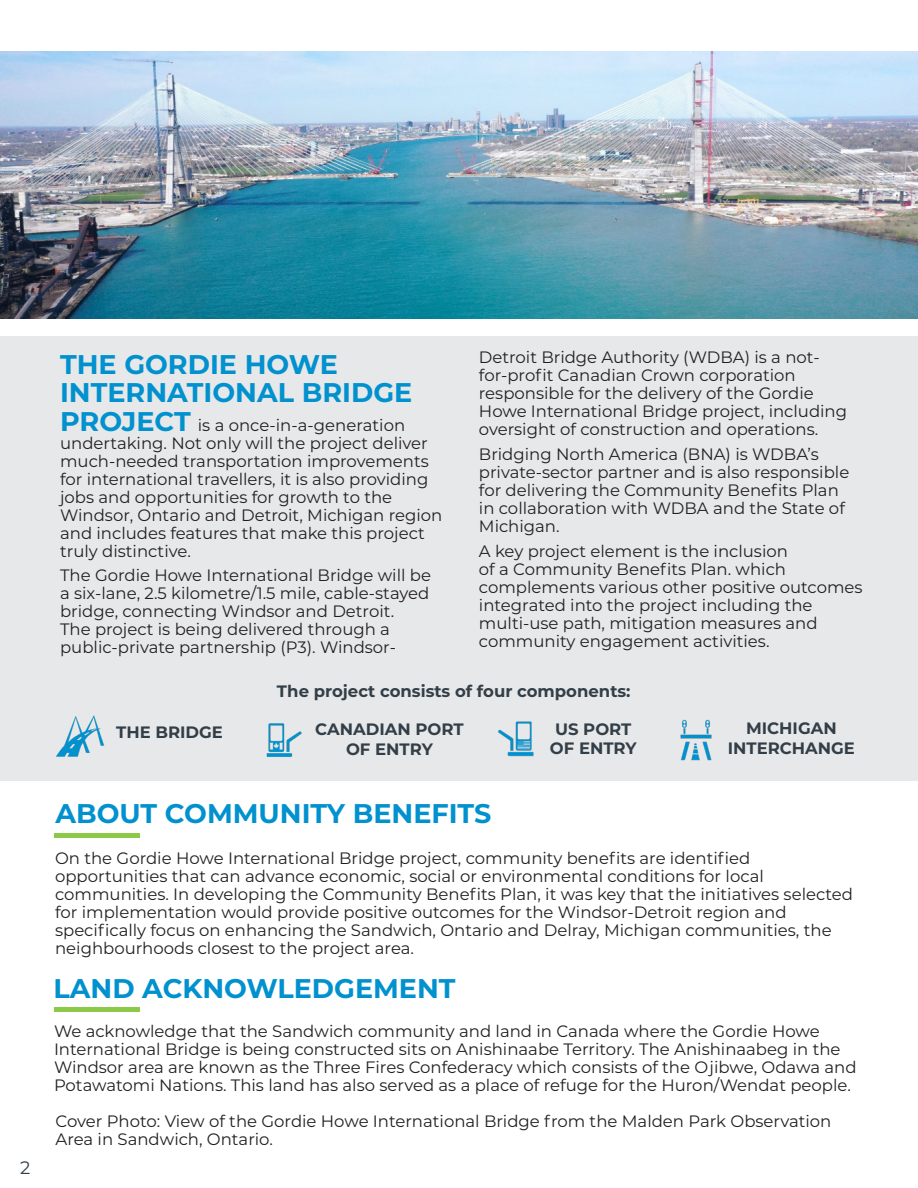
<style>
.page{position:relative;width:918px;height:1188px;background:#fff}
.page>*{position:absolute;margin:0;border:0;box-sizing:border-box;transform-origin:0 0}
.Normal_Paragraph{font:700 27px/28.5px "Montserrat";color:#0091ce}
.t1{font:18px "Montserrat";color:#333f48}
.Normal_Paragraph-2{font:16.5px/18px "Montserrat";color:#231f20}
.Text_Bold_2{font:700 16.5px/19.8px "Montserrat";color:#333f48;text-align:center}
.s1{font-weight:700;font-size:27px;color:#0091ce}
</style>
<div class="page">
<div style="left:0;top:337px;width:918px;height:444px;background:#e7e8e9"></div>
<hr style="left:54px;top:833px;width:86px;height:4px;background:#8cc947">
<img style="left:0;top:52px;width:918px;height:266px">
<div style="left:54px;top:1007px;width:85px;height:5px;background:#8cc947"></div>
<img style="left:56px;top:715px;width:49px;height:42px">
<img style="left:266px;top:723px;width:36px;height:34px">
<img style="left:680px;top:719px;width:32px;height:42px">
<img style="left:498px;top:721px;width:36px;height:36px">
<p class="t1" style="left:20px;top:1155px;width:12px">2</p>
<p class="Normal_Paragraph" style="left:60px;top:348px;width:354px">THE GORDIE HOWE<br>INTERNATIONAL BRIDGE</p>
<p class="Normal_Paragraph-2" style="left:60px;top:415px;width:384px"><span class="s1">PROJECT</span> is a once-in-a-generation undertaking. Not only will the project deliver much-needed transportation improvements for international travellers, it is also providing jobs and opportunities for growth to the Windsor, Ontario and Detroit, Michigan region and includes features that make this project truly distinctive.</p>
<p class="Normal_Paragraph-2" style="left:60px;top:566px;width:372px;text-align:justify">The Gordie Howe International Bridge will be a six-lane, 2.5 kilometre/1.5 mile, cable-stayed bridge, connecting Windsor and Detroit.</p>
<p class="Normal_Paragraph-2" style="left:60px;top:620px;width:337px">The project is being delivered through a public-private partnership (P3). Windsor-</p>
<p class="Normal_Paragraph-2" style="left:479px;top:348px;width:370px">Detroit Bridge Authority (WDBA) is a not&shy;for-profit Canadian Crown corporation responsible for the delivery of the Gordie Howe International Bridge project, including oversight of construction and operations.</p>
<p class="Normal_Paragraph-2" style="left:479px;top:445px;width:372px">Bridging North America (BNA) is WDBA’s private-sector partner and is also responsible for delivering the Community Benefits Plan in collaboration with WDBA and the State of Michigan.</p>
<p class="Normal_Paragraph-2" style="left:479px;top:542px;width:385px">A key project element is the inclusion<br>of a Community Benefits Plan. which complements various other positive outcomes integrated into the project including the multi-use path, mitigation measures and community engagement activities.</p>
<p class="Text_Bold_2" style="left:116px;top:721px;width:108px">THE BRIDGE</p>
<p class="Text_Bold_2" style="left:277px;top:680px;width:355px">The project consists of four components:</p>
<p class="Text_Bold_2" style="left:315px;top:719px;width:150px">CANADIAN PORT</p>
<p class="Text_Bold_2" style="left:346px;top:738px;width:88px">OF ENTRY</p>
<p class="Text_Bold_2" style="left:555px;top:718px;width:78px">US PORT</p>
<p class="Text_Bold_2" style="left:550px;top:738px;width:88px">OF ENTRY</p>
<p class="Text_Bold_2" style="left:728px;top:717px;width:129px">MICHIGAN<br>INTERCHANGE</p>
<p class="Normal_Paragraph" style="left:55px;top:798px;width:437px">ABOUT COMMUNITY BENEFITS</p>
<p class="Normal_Paragraph-2" style="left:55px;top:848px;width:799px">On the Gordie Howe International Bridge project, community benefits are identified opportunities that can advance economic, social or environmental conditions for local communities. In developing the Community Benefits Plan, it was key that the initiatives selected for implementation would provide positive outcomes for the Windsor-Detroit region and specifically focus on enhancing the Sandwich, Ontario and Delray, Michigan communities, the neighbourhoods closest to the project area.</p>
<p class="Normal_Paragraph" style="left:53px;top:972px;width:404px">LAND ACKNOWLEDGEMENT</p>
<p class="Normal_Paragraph-2" style="left:54px;top:1022px;width:804px">We acknowledge that the Sandwich community and land in Canada where the Gordie Howe International Bridge is being constructed sits on Anishinaabe Territory. The Anishinaabeg in the Windsor area are known as the Three Fires Confederacy which consists of the Ojibwe, Odawa and Potawatomi Nations. This land has also served as a place of refuge for the Huron/Wendat people.</p>
<p class="Normal_Paragraph-2" style="left:56px;top:1112px;width:777px">Cover Photo: View of the Gordie Howe International Bridge from the Malden Park Observation<br>Area in Sandwich, Ontario.</p>
</div>
